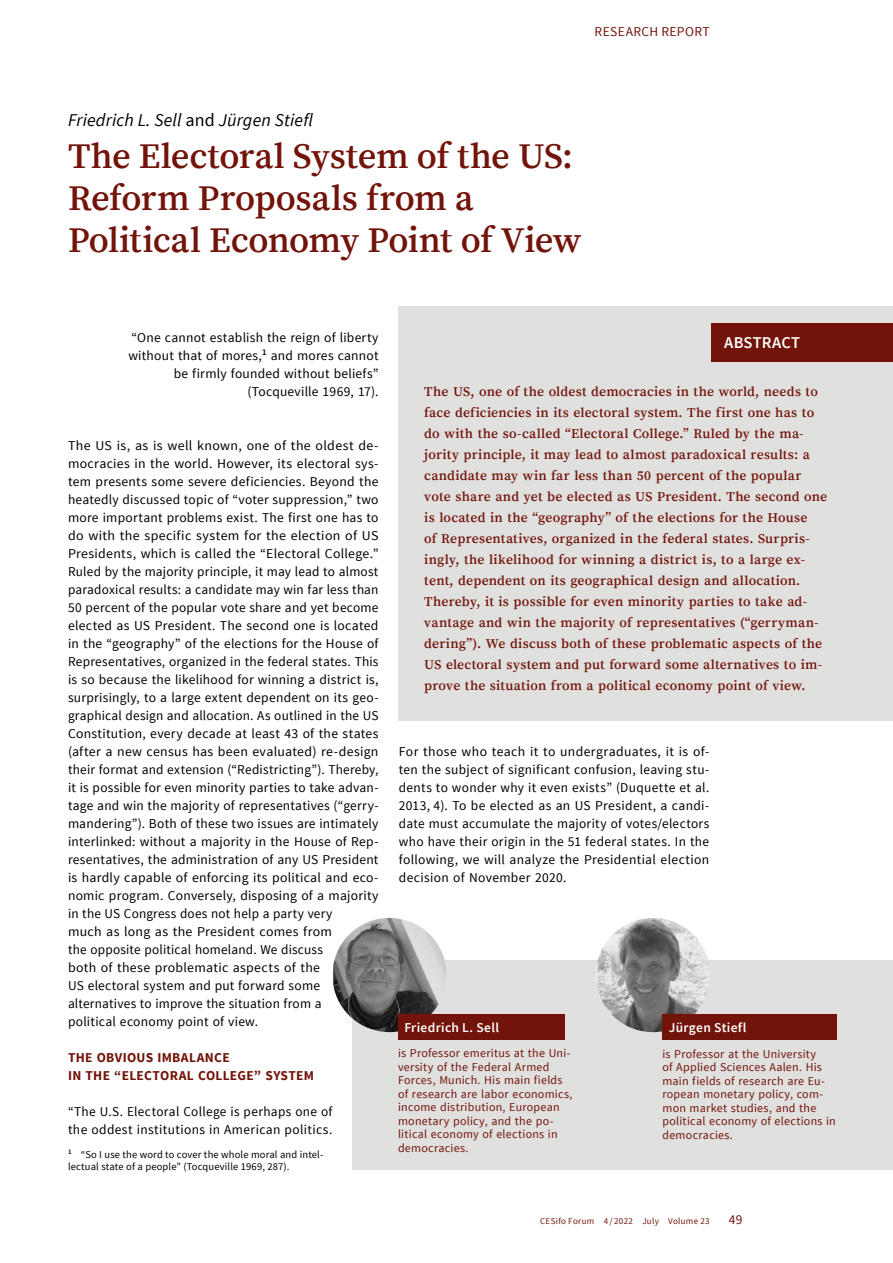
<style>
.page{position:relative;width:893px;height:1263px;background:#fff}
.page>*{position:absolute;margin:0;border:0;box-sizing:border-box;transform-origin:0 0}
.t1{font:600 36px/42px "Source Serif Pro";letter-spacing:-.01em;color:#72140a}
.t2{font:italic 18px "Source Sans Pro";letter-spacing:.01em;color:#000}
.t3{font:600 16.5px "Source Sans Pro";letter-spacing:.01em;color:#fff}
.t4{font:13.5px/18px "Source Sans Pro";letter-spacing:.02em;color:#000}
.t5{font:600 13.5px/21px "Source Serif Pro";letter-spacing:.015em;color:#72140a}
.t6{font:700 13.5px/18px "Source Sans Pro";letter-spacing:.02em;color:#72140a}
.t7{font:600 13.5px "Source Sans Pro";letter-spacing:.02em;color:#fff}
.t8{font:13.5px "Source Sans Pro";letter-spacing:.025em;color:#72140a}
.t9{font:12px/13.5px "Source Sans Pro";letter-spacing:.02em;color:#72140a}
.t10{font:10.5px/12px "Source Sans Pro";letter-spacing:.015em;color:#000}
.t11{font:9px "Source Sans Pro";letter-spacing:.035em;color:#72140a}
.s1{font-style:normal}
</style>
<div class="page">
<div style="left:399px;top:306px;width:494px;height:414px;background:#e0e0df"></div>
<div style="left:711px;top:323px;width:182px;height:38px;background:#72140a"></div>
<div style="left:352px;top:960px;width:541px;height:210px;background:#e0e0df"></div>
<img style="left:597px;top:918px;width:113px;height:114px">
<img style="left:333px;top:918px;width:113px;height:114px">
<div style="left:398px;top:1014px;width:166px;height:26px;background:#72140a"></div>
<div style="left:662px;top:1014px;width:175px;height:26px;background:#72140a"></div>
<p class="t8" style="left:595px;top:23px;width:117px">RESEARCH REPORT</p>
<h2 class="t2" style="left:68px;top:109px;width:246px">Friedrich L. Sell <span class="s1">and</span> Jürgen Stiefl</h2>
<h1 class="t1" style="left:68px;top:136px;width:515px">The Electoral System of the US:<br>Reform Proposals from a<br>Political Economy Point of View</h1>
<p class="t4" style="left:128px;top:329px;width:252px;text-align:right">“One cannot establish the reign of liberty without that of mores,<sup>1</sup> and mores cannot be firmly founded without beliefs” (Tocqueville 1969, 17).</p>
<p class="t4" style="left:68px;top:437px;width:312px">The US is, as is well known, one of the oldest de&shy;mocracies in the world. However, its electoral sys&shy;tem presents some severe deficiencies. Beyond the heatedly discussed topic of “voter suppression,” two more important problems exist. The first one has to do with the specific system for the election of US Presidents, which is called the “Electoral College.” Ruled by the majority principle, it may lead to almost paradoxical results: a candidate may win far less than 50 percent of the popular vote share and yet become elected as US President. The second one is located in the “geography” of the elections for the House of Representatives, organized in the federal states. This is so because the likelihood for winning a district is, surprisingly, to a large extent dependent on its geo&shy;graphical design and allocation. As outlined in the US Constitution, every decade at least 43 of the states (after a new census has been evaluated) re-design their format and extension (“Redistricting”). Thereby, it is possible for even minority parties to take advan&shy;tage and win the majority of representatives (“gerry&shy;mandering”). Both of these two issues are intimately interlinked: without a majority in the House of Rep&shy;resentatives, the administration of any US President is hardly capable of enforcing its political and eco&shy;nomic program. Conversely, disposing of a majority in the US Congress does not help a party very<br>much as long as the President comes from<br>the opposite political homeland. We discuss<br>both of these problematic aspects of the<br>US electoral system and put forward some alternatives to improve the situation from a<br>political economy point of view.</p>
<p class="t6" style="left:68px;top:1049px;width:248px">THE OBVIOUS IMBALANCE<br>IN THE “ELECTORAL COLLEGE” SYSTEM</p>
<p class="t4" style="left:68px;top:1103px;width:266px">“The U.S. Electoral College is perhaps one of the oddest institutions in American politics.</p>
<p class="t10" style="left:68px;top:1149px;width:257px"><sup>1</sup> “So I use the word to cover the whole moral and intel&shy;lectual state of a people” (Tocqueville 1969, 287).</p>
<p class="t3" style="left:724px;top:332px;width:77px">ABSTRACT</p>
<p class="t5" style="left:424px;top:382px;width:404px">The US, one of the oldest democracies in the world, needs to face deficiencies in its electoral system. The first one has to do with the so-called “Electoral College.” Ruled by the ma&shy;jority principle, it may lead to almost paradoxical results: a candidate may win far less than 50 percent of the popular vote share and yet be elected as US President. The second one is located in the “geography” of the elections for the House<br>of Representatives, organized in the federal states. Surpris&shy;ingly, the likelihood for winning a district is, to a large ex&shy;tent, dependent on its geographical design and allocation.<br>Thereby, it is possible for even minority parties to take ad&shy;vantage and win the majority of representatives (“gerryman&shy;dering”). We discuss both of these problematic aspects of the US electoral system and put forward some alternatives to im&shy;prove the situation from a political economy point of view.</p>
<p class="t4" style="left:399px;top:743px;width:312px;text-align:justify">For those who teach it to undergraduates, it is of&shy;ten the subject of significant confusion, leaving stu&shy;dents to wonder why it even exists” (Duquette et al.<br>2013, 4). To be elected as an US President, a candi&shy;date must accumulate the majority of votes/electors who have their origin in the 51 federal states. In the following, we will analyze the Presidential election decision of November 2020.</p>
<p class="t7" style="left:404px;top:1019px;width:96px">Friedrich L. Sell</p>
<p class="t7" style="left:669px;top:1019px;width:79px">Jürgen Stiefl</p>
<p class="t9" style="left:398px;top:1047px;width:176px">is Professor emeritus at the Uni&shy;versity of the Federal Armed<br>Forces, Munich. His main fields of research are labor economics, income distribution, European monetary policy, and the po&shy;litical economy of elections in democracies.</p>
<p class="t9" style="left:662px;top:1047px;width:175px">is Professor at the University<br>of Applied Sciences Aalen. His main fields of research are Eu&shy;ropean monetary policy, com&shy;mon market studies, and the political economy of elections in democracies.</p>
<p class="t11" style="left:540px;top:1215px;width:171px">CESifo Forum 4 / 2022 July Volume 23</p>
<p class="t8" style="left:729px;top:1211px;width:15px">49</p>
</div>
